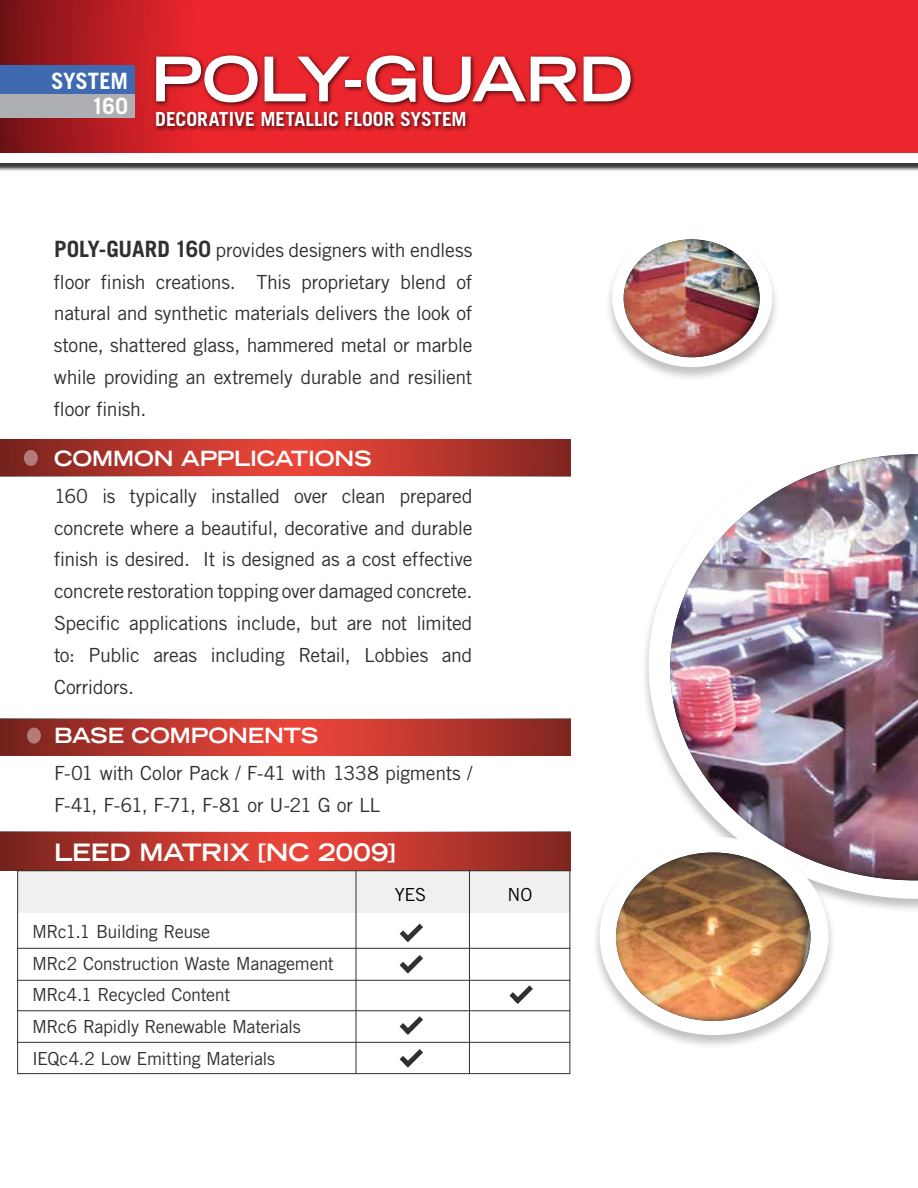
<style>
.page{position:relative;width:918px;height:1188px;background:#fff}
.page>*{position:absolute;margin:0;border:0;box-sizing:border-box;transform-origin:0 0}
.t1{font:700 expanded 61.5px "Trade Gothic LT Std";letter-spacing:-.015em;color:#fff}
.t2{font:700 expanded 24px "Trade Gothic LT Std";letter-spacing:-.005em;color:#fff}
.t3{font:700 22.5px "Trade Gothic LT Std";letter-spacing:-.01em;color:#fff}
.t4{font:700 expanded 21px "Trade Gothic LT Std";letter-spacing:-.005em;color:#fff}
.t5{font:19.5px/31.8px "Trade Gothic LT Std";letter-spacing:-.02em;color:#30302f;text-align:justify}
.t6{font:700 19.5px "Trade Gothic LT Std";color:#fff}
.t7{font:18px/31.8px "Trade Gothic LT Std";letter-spacing:-.02em;color:#30302f}
.t8{font:18px "Trade Gothic LT Std";color:#000}
.s1{font-weight:700;font-size:22.5px}
</style>
<div class="page">
<svg style="left:0;top:440px;width:570px;height:36px;background:#b7352c"></svg>
<svg style="left:0;top:719px;width:570px;height:37px;background:#b7352c"></svg>
<div style="left:24px;top:450px;width:14px;height:16px;background:#b27b78;border-radius:50%"></div>
<div style="left:27px;top:728px;width:14px;height:16px;background:#b37b78;border-radius:50%"></div>
<div style="left:18px;top:871px;width:552px;height:42px;background:#f0f0f1"></div>
<svg style="left:0;top:832px;width:570px;height:39px;background:#b7352c"></svg>
<div style="left:17px;top:870px;width:553px;height:204px;border:1px solid #30302f"></div>
<hr style="left:17px;top:948px;width:553px;height:1px;background:#30302f">
<hr style="left:17px;top:980px;width:553px;height:1px;background:#30302f">
<hr style="left:17px;top:1010px;width:553px;height:1px;background:#30302f">
<hr style="left:17px;top:1042px;width:553px;height:1px;background:#30302f">
<hr style="left:469px;top:871px;width:1px;height:203px;background:#30302f">
<hr style="left:356px;top:871px;width:1px;height:203px;background:#30302f">
<svg style="left:400px;top:1016px;width:23px;height:19px"></svg>
<svg style="left:400px;top:924px;width:23px;height:18px"></svg>
<svg style="left:509px;top:985px;width:24px;height:19px"></svg>
<svg style="left:400px;top:955px;width:23px;height:19px"></svg>
<svg style="left:400px;top:1049px;width:23px;height:19px"></svg>
<svg style="left:0;top:0;width:918px;height:153px;background:#df232a"></svg>
<div style="left:0;top:65px;width:135px;height:31px;background:#3f6ab1"></div>
<div style="left:0;top:94px;width:135px;height:24px;background:#adafb2"></div>
<div style="left:153px;top:53px;width:483px;height:55px;background:#000;opacity:.75"></div>
<div style="left:154px;top:109px;width:318px;height:24px;background:#000;opacity:.75"></div>
<div style="left:0;top:154px;width:918px;height:17px;background:#000;opacity:.4"></div>
<div style="left:0;top:153px;width:918px;height:10px;background:#fff"></div>
<div style="left:640px;top:431px;width:278px;height:483px;background:#000;opacity:.25"></div>
<svg style="left:649px;top:432px;width:269px;height:467px"></svg>
<div style="left:591px;top:835px;width:245px;height:215px;background:#000;opacity:.25"></div>
<div style="left:600px;top:837px;width:229px;height:198px;background:#fff;border-radius:50%"></div>
<div style="left:669px;top:453px;width:249px;height:429px;background:#000;opacity:.75"></div>
<div style="left:616px;top:852px;width:195px;height:169px;background:#000;opacity:.75"></div>
<div style="left:604px;top:227px;width:176px;height:155px;background:#000;opacity:.25"></div>
<div style="left:612px;top:228px;width:160px;height:139px;background:#fff;border-radius:50%"></div>
<div style="left:623px;top:239px;width:138px;height:119px;background:#000;opacity:.75"></div>
<p class="t3" style="left:51px;top:67px;width:78px">SYSTEM</p>
<p class="t3" style="left:92px;top:92px;width:38px">160</p>
<h1 class="t1" style="left:151px;top:39px;width:484px">POLY-GUARD</h1>
<p class="t6" style="left:155px;top:107px;width:313px">DECORATIVE METALLIC FLOOR SYSTEM</p>
<p class="t5" style="left:54px;top:234px;width:420px"><span class="s1">POLY-GUARD 160</span> provides designers with endless floor finish creations. This proprietary blend of natural and synthetic materials delivers the look of stone, shattered glass, hammered metal or marble while providing an extremely durable and resilient floor finish.</p>
<p class="t4" style="left:54px;top:444px;width:319px">COMMON APPLICATIONS</p>
<p class="t5" style="left:54px;top:480px;width:420px">160 is typically installed over clean prepared concrete where a beautiful, decorative and durable finish is desired. It is designed as a cost effective concrete restoration topping over damaged concrete.<br>Specific applications include, but are not limited to: Public areas including Retail, Lobbies and Corridors.</p>
<p class="t4" style="left:54px;top:722px;width:266px">BASE COMPONENTS</p>
<p class="t5" style="left:54px;top:757px;width:420px">F-01 with Color Pack / F-41 with 1338 pigments /<br>F-41, F-61, F-71, F-81 or U-21 G or LL</p>
<p class="t2" style="left:54px;top:837px;width:343px">LEED MATRIX [NC 2009]</p>
<p class="t7" style="left:32px;top:915px;width:303px">MRc1.1 Building Reuse<br>MRc2 Construction Waste Management<br>MRc4.1 Recycled Content<br>MRc6 Rapidly Renewable Materials<br>IEQc4.2 Low Emitting Materials</p>
<p class="t8" style="left:395px;top:884px;width:33px">YES</p>
<p class="t8" style="left:508px;top:884px;width:26px">NO</p>
</div>
